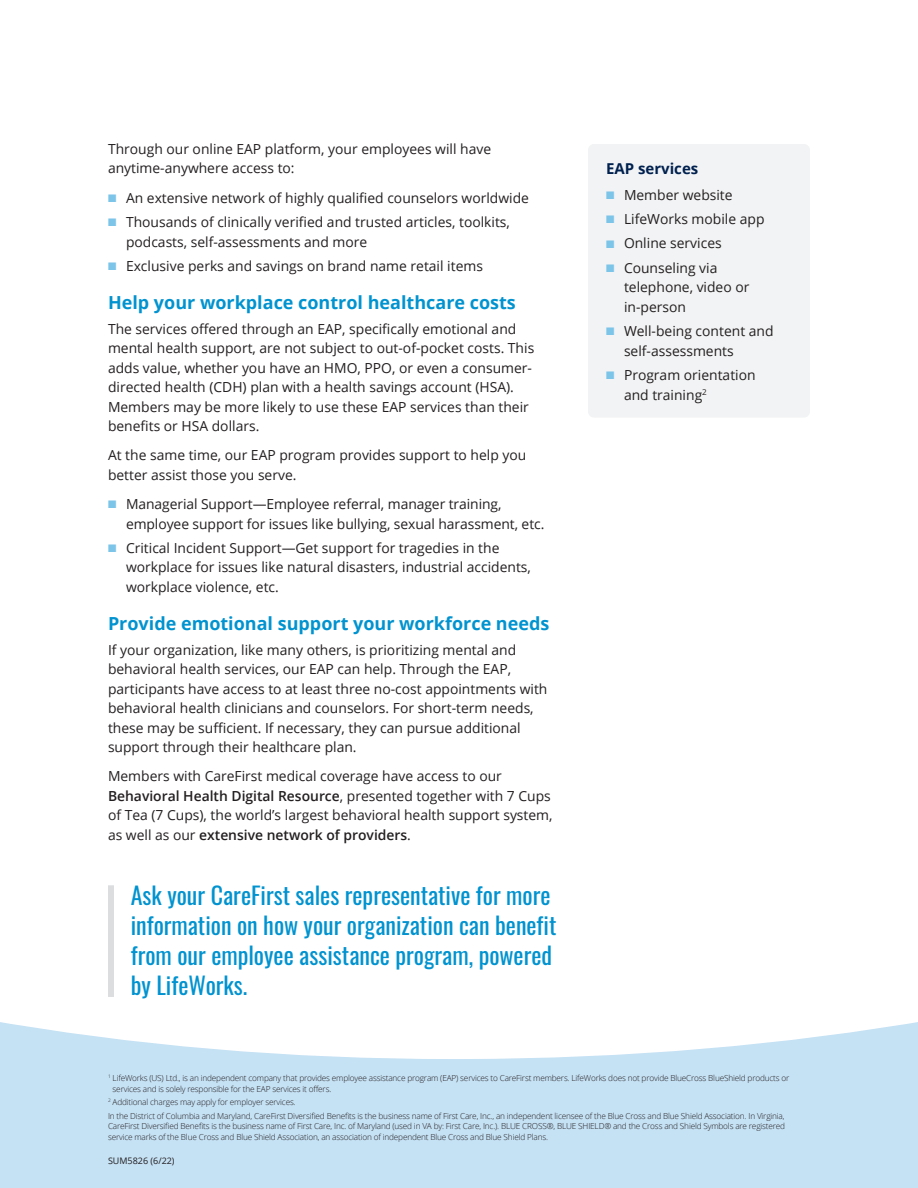
<style>
.page{position:relative;width:918px;height:1188px;background:#fff}
.page>*{position:absolute;margin:0;border:0;box-sizing:border-box;transform-origin:0 0}
.FLI-CTA{font:24px/30px "Oswald";color:#0093d0}
.FLI-H2_Header{font:700 18px "Open Sans";color:#0093d0}
.FLI-H3_Header{font:700 15px "Open Sans";color:#00214f}
.FLI-BodyText{font:13.8px/19.5px "Open Sans";color:#231f20}
.ALL-ItemNumber{font:9px "Open Sans";color:#231f20}
.ALL-Disclaimer{font:300 8.25px/10.5px "Open Sans";letter-spacing:-.02em;color:#231f20}
.s1{color:#7cc4e8}
.s2{font-weight:600}
</style>
<div class="page">
<svg style="left:0;top:1022px;width:918px;height:166px;background:#cde5f5"></svg>
<div style="left:108px;top:885px;width:6px;height:112px;background:#dcdddf"></div>
<div style="left:588px;top:144px;width:222px;height:274px;background:#f2f3f4;border-radius:6px"></div>
<p class="FLI-BodyText" style="left:108px;top:139px;width:385px">Through our online EAP platform, your employees will have anytime-anywhere access to:</p>
<p class="FLI-BodyText" style="left:108px;top:188px;width:423px"><span class="s1">■</span> An extensive network of highly qualified counselors worldwide</p>
<p class="FLI-BodyText" style="left:126px;top:212px;width:386px;text-indent:-18px"><span class="s1">■</span> Thousands of clinically verified and trusted articles, toolkits, podcasts, self-assessments and more</p>
<p class="FLI-BodyText" style="left:108px;top:256px;width:376px"><span class="s1">■</span> Exclusive perks and savings on brand name retail items</p>
<p class="FLI-H2_Header" style="left:108px;top:290px;width:409px">Help your workplace control healthcare costs</p>
<p class="FLI-BodyText" style="left:108px;top:318px;width:428px">The services offered through an EAP, specifically emotional and mental health support, are not subject to out-of-pocket costs. This adds value, whether you have an HMO, PPO, or even a consumer&shy;directed health (CDH) plan with a health savings account (HSA).<br>Members may be more likely to use these EAP services than their benefits or HSA dollars.</p>
<p class="FLI-BodyText" style="left:108px;top:445px;width:420px">At the same time, our EAP program provides support to help you better assist those you serve.</p>
<p class="FLI-BodyText" style="left:126px;top:494px;width:420px;text-indent:-18px"><span class="s1">■</span> Managerial Support—Employee referral, manager training, employee support for issues like bullying, sexual harassment, etc.</p>
<p class="FLI-BodyText" style="left:126px;top:538px;width:406px;text-indent:-18px"><span class="s1">■</span> Critical Incident Support—Get support for tragedies in the workplace for issues like natural disasters, industrial accidents, workplace violence, etc.</p>
<p class="FLI-H2_Header" style="left:108px;top:611px;width:443px">Provide emotional support your workforce needs</p>
<p class="FLI-BodyText" style="left:108px;top:639px;width:441px">If your organization, like many others, is prioritizing mental and behavioral health services, our EAP can help. Through the EAP, participants have access to at least three no-cost appointments with behavioral health clinicians and counselors. For short-term needs, these may be sufficient. If necessary, they can pursue additional support through their healthcare plan.</p>
<p class="FLI-BodyText" style="left:108px;top:766px;width:446px">Members with CareFirst medical coverage have access to our <span class="s2">Behavioral Health Digital Resource</span>, presented together with 7 Cups of Tea (7 Cups), the world’s largest behavioral health support system, as well as our <span class="s2">extensive network of providers</span>.</p>
<p class="FLI-CTA" style="left:131px;top:878px;width:427px">Ask your CareFirst sales representative for more information on how your organization can benefit from our employee assistance program, powered by LifeWorks.</p>
<p class="FLI-H3_Header" style="left:606px;top:158px;width:94px">EAP services</p>
<p class="FLI-BodyText" style="left:606px;top:185px;width:128px"><span class="s1">■</span> Member website</p>
<p class="FLI-BodyText" style="left:606px;top:209px;width:160px"><span class="s1">■</span> LifeWorks mobile app</p>
<p class="FLI-BodyText" style="left:606px;top:233px;width:117px"><span class="s1">■</span> Online services</p>
<p class="FLI-BodyText" style="left:624px;top:258px;width:127px;text-indent:-18px"><span class="s1">■</span> Counseling via telephone, video or in-person</p>
<p class="FLI-BodyText" style="left:624px;top:321px;width:151px;text-indent:-18px"><span class="s1">■</span> Well-being content and self-assessments</p>
<p class="FLI-BodyText" style="left:624px;top:365px;width:133px;text-indent:-18px"><span class="s1">■</span> Program orientation and training<sup>2</sup></p>
<p class="ALL-Disclaimer" style="left:113px;top:1073px;width:678px;text-indent:-5px"><sup>1</sup> LifeWorks (US) Ltd., is an independent company that provides employee assistance program (EAP) services to CareFirst members. LifeWorks does not provide BlueCross BlueShield products or services and is solely responsible for the EAP services it offers.</p>
<p class="ALL-Disclaimer" style="left:108px;top:1097px;width:189px"><sup>2</sup> Additional charges may apply for employer services.</p>
<p class="ALL-Disclaimer" style="left:108px;top:1110px;width:679px;text-align:justify">In the District of Columbia and Maryland, CareFirst Diversified Benefits is the business name of First Care, Inc., an independent licensee of the Blue Cross and Blue Shield Association. In Virginia, CareFirst Diversified Benefits is the business name of First Care, Inc. of Maryland (used in VA by: First Care, Inc.). BLUE CROSS®, BLUE SHIELD® and the Cross and Shield Symbols are registered service marks of the Blue Cross and Blue Shield Association, an association of independent Blue Cross and Blue Shield Plans.</p>
<p class="ALL-ItemNumber" style="left:108px;top:1155px;width:68px">SUM5826 (6/22)</p>
</div>
